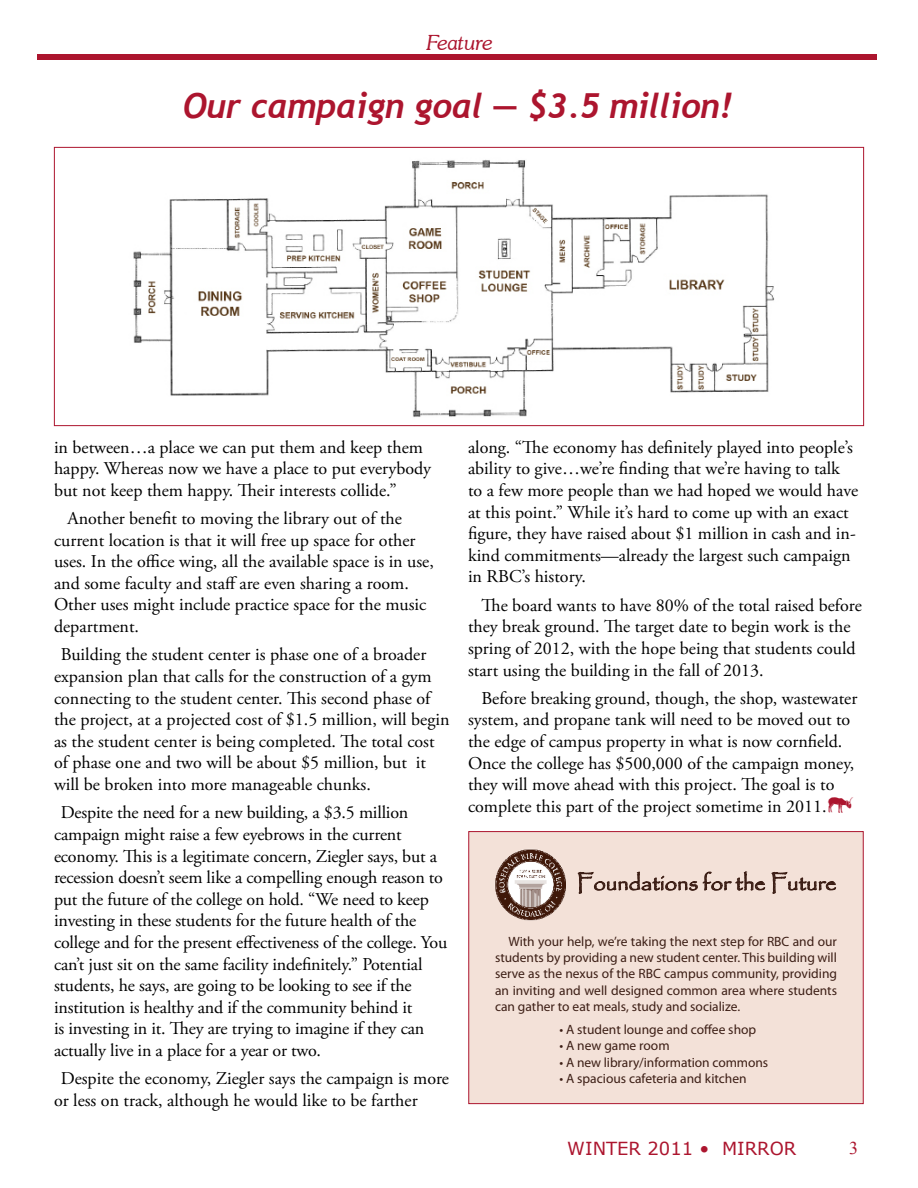
<style>
.page{position:relative;width:918px;height:1188px;background:#fff}
.page>*{position:absolute;margin:0;border:0;box-sizing:border-box;transform-origin:0 0}
.t1{font:italic 700 34.5px "Trebuchet";letter-spacing:-.01em;color:#ac152e}
.t2{font:22.05px "Papyrus";color:#3c1e15}
.t3{font:italic 300 21px "Souvenir IT Cby BT";color:#ac152e}
.t4{font:21px "WW Safari";color:#ac152e}
.t5{font:18px/21.6px "Adobe Garamond Pro";color:#000}
.t6{font:18px "Verdana";color:#ac152e}
.t7{font:18px "Times New Roman";color:#ac152e}
.t8{font:13.5px/16.2px "Myriad Pro";color:#3c1e15;text-align:justify}
</style>
<div class="page">
<div style="left:38px;top:54px;width:840px;height:6px;background:#ac152e"></div>
<img style="left:133px;top:159px;width:642px;height:258px">
<div style="left:468px;top:831px;width:396px;height:273px;background:#f3e1d8;border:1px solid #ac152e"></div>
<svg style="left:578px;top:871px;width:187px;height:23px"></svg>
<svg style="left:772px;top:871px;width:64px;height:23px"></svg>
<img style="left:495px;top:849px;width:71px;height:72px">
<p class="t3" style="left:427px;top:29px;width:67px">Feature</p>
<h1 class="t1" style="left:183px;top:85px;width:551px">Our campaign goal — $3.5 million!</h1>
<p class="t5" style="left:54px;top:437px;width:379px">in between…a place we can put them and keep them happy. Whereas now we have a place to put everybody but not keep them happy. Their interests collide.”</p>
<p class="t5" style="left:54px;top:508px;width:381px;text-indent:14px">Another benefit to moving the library out of the current location is that it will free up space for other uses. In the office wing, all the available space is in use, and some faculty and staff are even sharing a room.<br>Other uses might include practice space for the music department.</p>
<p class="t5" style="left:54px;top:645px;width:397px;text-indent:7px">Building the student center is phase one of a broader expansion plan that calls for the construction of a gym connecting to the student center. This second phase of the project, at a projected cost of $1.5 million, will begin as the student center is being completed. The total cost of phase one and two will be about $5 million, but it will be broken into more manageable chunks.</p>
<p class="t5" style="left:54px;top:803px;width:395px;text-indent:7px">Despite the need for a new building, a $3.5 million campaign might raise a few eyebrows in the current economy. This is a legitimate concern, Ziegler says, but a recession doesn’t seem like a compelling enough reason to put the future of the college on hold. “We need to keep investing in these students for the future health of the college and for the present effectiveness of the college. You can’t just sit on the same facility indefinitely.” Potential students, he says, are going to be looking to see if the institution is healthy and if the community behind it<br>is investing in it. They are trying to imagine if they can actually live in a place for a year or two.</p>
<p class="t5" style="left:54px;top:1068px;width:397px;text-indent:7px">Despite the economy, Ziegler says the campaign is more or less on track, although he would like to be farther</p>
<p class="t5" style="left:468px;top:437px;width:392px">along. “The economy has definitely played into people’s ability to give…we’re finding that we’re having to talk to a few more people than we had hoped we would have at this point.” While it’s hard to come up with an exact figure, they have raised about $1 million in cash and in&shy;kind commitments—already the largest such campaign in RBC’s history.</p>
<p class="t5" style="left:468px;top:595px;width:395px;text-indent:14px">The board wants to have 80% of the total raised before they break ground. The target date to begin work is the spring of 2012, with the hope being that students could start using the building in the fall of 2013.</p>
<p class="t5" style="left:468px;top:688px;width:391px;text-indent:14px">Before breaking ground, though, the shop, wastewater system, and propane tank will need to be moved out to the edge of campus property in what is now cornfield.<br>Once the college has $500,000 of the campaign money, they will move ahead with this project. The goal is to complete this part of the project sometime in 2011.</p>
<p class="t4" style="left:828px;top:793px;width:27px">a</p>
<p class="t2" style="left:577px;top:870px;width:261px">Foundations for the Future</p>
<p class="t8" style="left:495px;top:933px;width:344px;text-indent:14px">With your help, we’re taking the next step for RBC and our students by providing a new student center. This building will serve as the nexus of the RBC campus community, providing an inviting and well designed common area where students can gather to eat meals, study and socialize.</p>
<p class="t8" style="left:560px;top:1021px;width:198px">• A student lounge and coffee shop</p>
<p class="t8" style="left:560px;top:1038px;width:112px">• A new game room</p>
<p class="t8" style="left:560px;top:1054px;width:210px">• A new library/information commons</p>
<p class="t8" style="left:560px;top:1070px;width:189px">• A spacious cafeteria and kitchen</p>
<p class="t6" style="left:567px;top:1136px;width:231px">WINTER 2011 • MIRROR</p>
<p class="t7" style="left:849px;top:1136px;width:10px">3</p>
</div>
